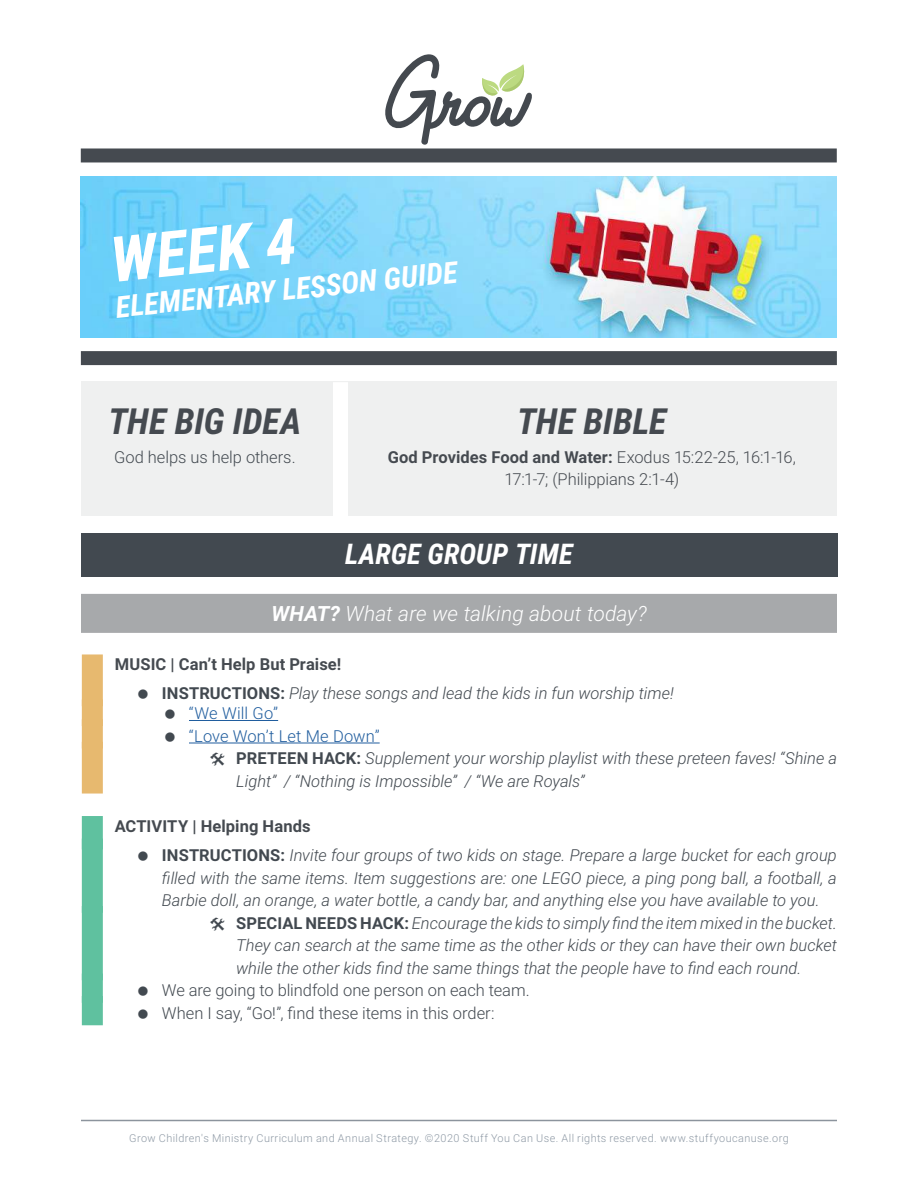
<style>
.page{position:relative;width:918px;height:1188px;background:#fff}
.page>*{position:absolute;margin:0;border:0;box-sizing:border-box;transform-origin:0 0}
.t1{font:italic 700 63px "Roboto Condensed";color:#fff}
.t2{font:italic 700 36px "Roboto Condensed";color:#454a50}
.t3{font:italic 700 30px "Roboto Condensed";color:#fff}
.t4{font:italic 700 28.5px "Roboto Condensed";letter-spacing:.01em;color:#fff}
.t5{font:italic 300 21px "Roboto";letter-spacing:.005em;color:#fff}
.t6{font:italic 300 16.5px/29.2px "Roboto";color:#424950}
.t7{font:300 16.5px/22.5px "Roboto";letter-spacing:-.005em;color:#424950}
.t8{font:300 16.5px/22.5px "Roboto";letter-spacing:-.005em;color:#454a50;text-align:center}
.t9{font:300 16.5px "Roboto";color:#205d9e}
.t10{font:300 10.8px "Roboto";letter-spacing:.04em;color:#8e99a5}
.s1{font-weight:700}
.s2{font-weight:700;font-style:normal;color:#454a50}
.s3{font-weight:700;font-style:normal}
</style>
<div class="page">
<div style="left:81px;top:148px;width:756px;height:14px;background:#454a50"></div>
<svg style="left:385px;top:54px;width:147px;height:91px"></svg>
<img style="left:81px;top:177px;width:756px;height:161px">
<div style="left:81px;top:351px;width:756px;height:14px;background:#454a50"></div>
<hr style="left:81px;top:1120px;width:756px;height:1px;background:#8c949d">
<div style="left:81px;top:381px;width:756px;height:135px;background:#eff0f0"></div>
<div style="left:333px;top:382px;width:15px;height:134px;background:#fff"></div>
<div style="left:81px;top:534px;width:756px;height:43px;background:#424950"></div>
<div style="left:81px;top:594px;width:756px;height:39px;background:#a7a9ab"></div>
<div style="left:82px;top:654px;width:21px;height:23px;background:#e7b96f"></div>
<div style="left:82px;top:677px;width:21px;height:29px;background:#e7b96f"></div>
<div style="left:82px;top:699px;width:21px;height:27px;background:#e7b96f"></div>
<hr style="left:189px;top:720px;width:89px;height:1px;background:#205d9e">
<div style="left:82px;top:719px;width:21px;height:30px;background:#e7b96f"></div>
<hr style="left:189px;top:743px;width:191px;height:1px;background:#205d9e">
<div style="left:82px;top:742px;width:21px;height:52px;background:#e7b96f"></div>
<div style="left:82px;top:816px;width:21px;height:33px;background:#5fc19f"></div>
<div style="left:82px;top:839px;width:21px;height:74px;background:#5fc19f"></div>
<div style="left:82px;top:906px;width:21px;height:74px;background:#5fc19f"></div>
<div style="left:82px;top:974px;width:21px;height:29px;background:#5fc19f"></div>
<div style="left:82px;top:996px;width:21px;height:29px;background:#5fc19f"></div>
<h1 class="t1" style="left:107px;top:224px;width:188px;rotate:-6deg">WEEK 4</h1>
<h3 class="t3" style="left:114px;top:290px;width:345px;rotate:-6deg">ELEMENTARY LESSON GUIDE</h3>
<h2 class="t2" style="left:108px;top:400px;width:195px">THE BIG IDEA</h2>
<p class="t7" style="left:114px;top:447px;width:183px">God helps us help others.</p>
<h2 class="t2" style="left:517px;top:400px;width:151px">THE BIBLE</h2>
<p class="t8" style="left:388px;top:447px;width:410px"><span class="s1">God Provides Food and Water:</span> Exodus 15:22-25, 16:1-16,<br>17:1-7; (Philippians 2:1-4)</p>
<h3 class="t4" style="left:345px;top:538px;width:229px">LARGE GROUP TIME</h3>
<p class="t5" style="left:271px;top:604px;width:377px"><span class="s1">WHAT?</span> What are we talking about today?</p>
<p class="t6" style="left:162px;top:651px;width:513px;text-indent:-47px"><span class="s2">MUSIC | Can’t Help But Praise!<br></span><span class="s3">INSTRUCTIONS:</span> Play these songs and lead the kids in fun worship time!</p>
<p class="t9" style="left:189px;top:706px;width:91px">“We Will Go”</p>
<p class="t9" style="left:189px;top:724px;width:192px">“Love Won’t Let Me Down”</p>
<p class="t6" style="left:236px;top:743px;width:602px"><span class="s3">PRETEEN HACK:</span> Supplement your worship playlist with these preteen faves! “Shine a</p>
<p class="t6" style="left:236px;top:766px;width:350px">Light” / “Nothing is Impossible” / “We are Royals”</p>
<p class="t6" style="left:162px;top:811px;width:676px;text-indent:-47px"><span class="s2">ACTIVITY | Helping Hands<br></span><span class="s3">INSTRUCTIONS:</span> Invite four groups of two kids on stage. Prepare a large bucket for each group</p>
<p class="t6" style="left:162px;top:862px;width:676px">filled with the same items. Item suggestions are: one LEGO piece, a ping pong ball, a football, a</p>
<p class="t6" style="left:162px;top:885px;width:659px">Barbie doll, an orange, a water bottle, a candy bar, and anything else you have available to you.</p>
<p class="t6" style="left:236px;top:907px;width:602px"><span class="s3">SPECIAL NEEDS HACK:</span> Encourage the kids to simply find the item mixed in the bucket.</p>
<p class="t6" style="left:236px;top:930px;width:602px">They can search at the same time as the other kids or they can have their own bucket</p>
<p class="t6" style="left:236px;top:952px;width:567px">while the other kids find the same things that the people have to find each round.</p>
<p class="t7" style="left:162px;top:980px;width:369px">We are going to blindfold one person on each team.<br>When I say, “Go!”, find these items in this order:</p>
<p class="t10" style="left:129px;top:1134px;width:661px">Grow Children's Ministry Curriculum and Annual Strategy. ©2020 Stuff You Can Use. All rights reserved. www.stuffyoucanuse.org</p>
</div>
